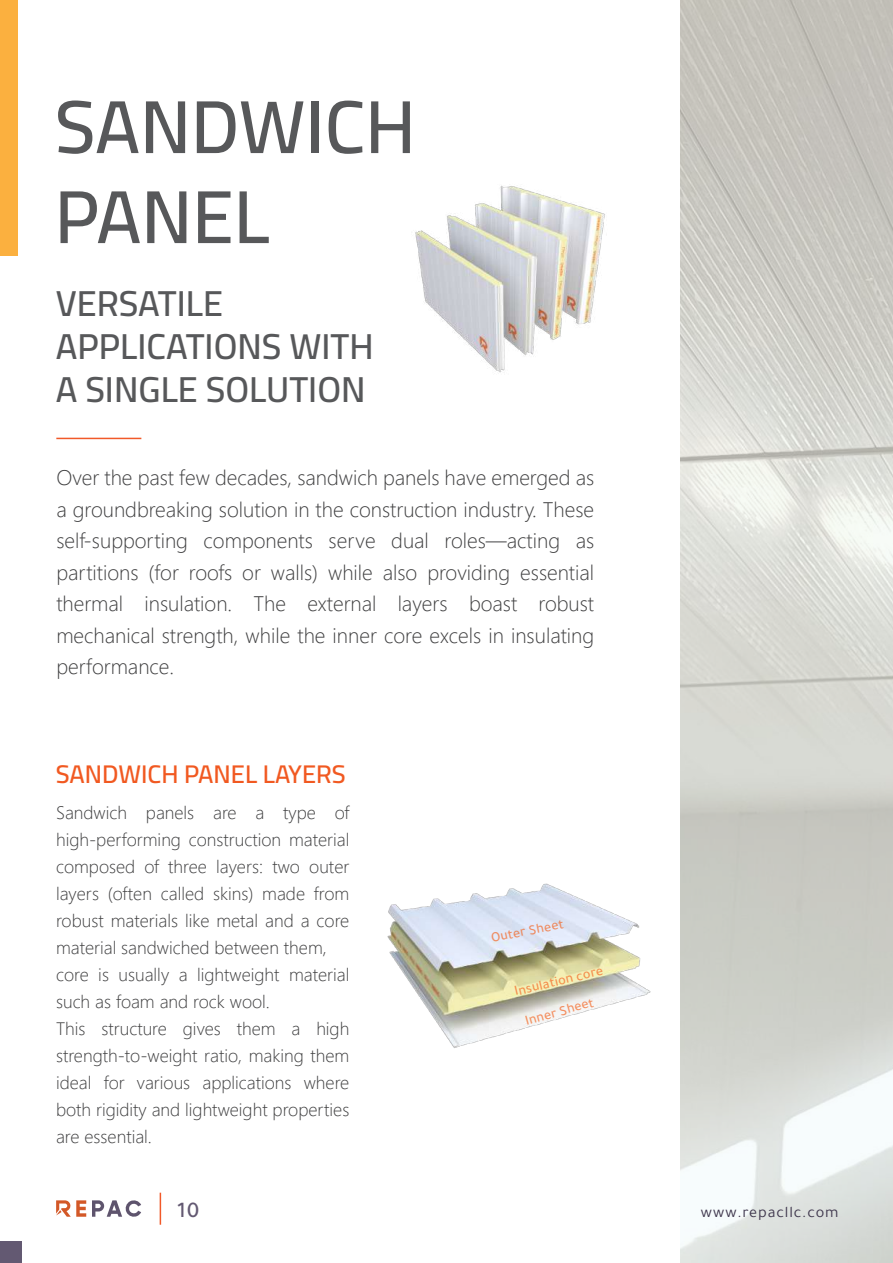
<style>
.page{position:relative;width:893px;height:1263px;background:#fff}
.page>*{position:absolute;margin:0;border:0;box-sizing:border-box;transform-origin:0 0}
.t1{font:600 75px/90px "Cairo";color:#57585a}
.t2{font:600 36px/43.2px "Cairo";color:#57585a}
.t3{font:600 25.5px "Cairo";color:#f15921}
.t4{font:500 22.5px "Tajawal";color:#635972}
.t5{font:300 21px/31.5px "Segoe UI";color:#3e3e3f;text-align:justify}
.t6{font:300 18px/27px "Segoe UI";color:#3e3e3f}
.t7{font:16.05px "Tajawal";letter-spacing:.055em;color:#3f374d}
.t8{font:500 14.25px "Tajawal";color:#f36421}
</style>
<div class="page">
<svg style="left:680px;top:0;width:213px;height:1263px;background:#d3d4ce"></svg>
<svg style="left:56px;top:1200px;width:30px;height:17px"></svg>
<svg style="left:92px;top:1200px;width:49px;height:17px"></svg>
<hr style="left:160px;top:1193px;width:1px;height:32px;background:#f15929">
<div style="left:0;top:1242px;width:21px;height:21px;background:#635972"></div>
<hr style="left:56px;top:438px;width:85px;height:1px;background:#f15929">
<img style="left:415px;top:185px;width:190px;height:188px">
<img style="left:387px;top:883px;width:264px;height:165px">
<div style="left:0;top:0;width:17px;height:255px;background:#fbb03f"></div>
<h1 class="t1" style="left:55px;top:84px;width:363px">SANDWICH<br>PANEL</h1>
<h2 class="t2" style="left:56px;top:282px;width:319px">VERSATILE<br>APPLICATIONS WITH<br>A SINGLE SOLUTION</h2>
<p class="t5" style="left:56px;top:460px;width:539px">Over the past few decades, sandwich panels have emerged as a groundbreaking solution in the construction industry. These self-supporting components serve dual roles—acting as partitions (for roofs or walls) while also providing essential thermal insulation. The external layers boast robust mechanical strength, while the inner core excels in insulating performance.</p>
<h3 class="t3" style="left:56px;top:756px;width:292px">SANDWICH PANEL LAYERS</h3>
<p class="t6" style="left:56px;top:797px;width:295px">Sandwich panels are a type of high-performing construction material composed of three layers: two outer layers (often called skins) made from robust materials like metal and a core material sandwiched between them, core is usually a lightweight material such as foam and rock wool.<br>This structure gives them a high strength-to-weight ratio, making them ideal for various applications where both rigidity and lightweight properties are essential.</p>
<p class="t4" style="left:177px;top:1194px;width:24px">10</p>
<p class="t8" style="left:489px;top:928px;width:75px;rotate:-11deg">Outer Sheet</p>
<p class="t8" style="left:512px;top:981px;width:92px;rotate:-13deg">Insulation core</p>
<p class="t8" style="left:522px;top:1011px;width:73px;rotate:-16deg">Inner Sheet</p>
<p class="t7" style="left:701px;top:1201px;width:139px">www.repacllc.com</p>
</div>
